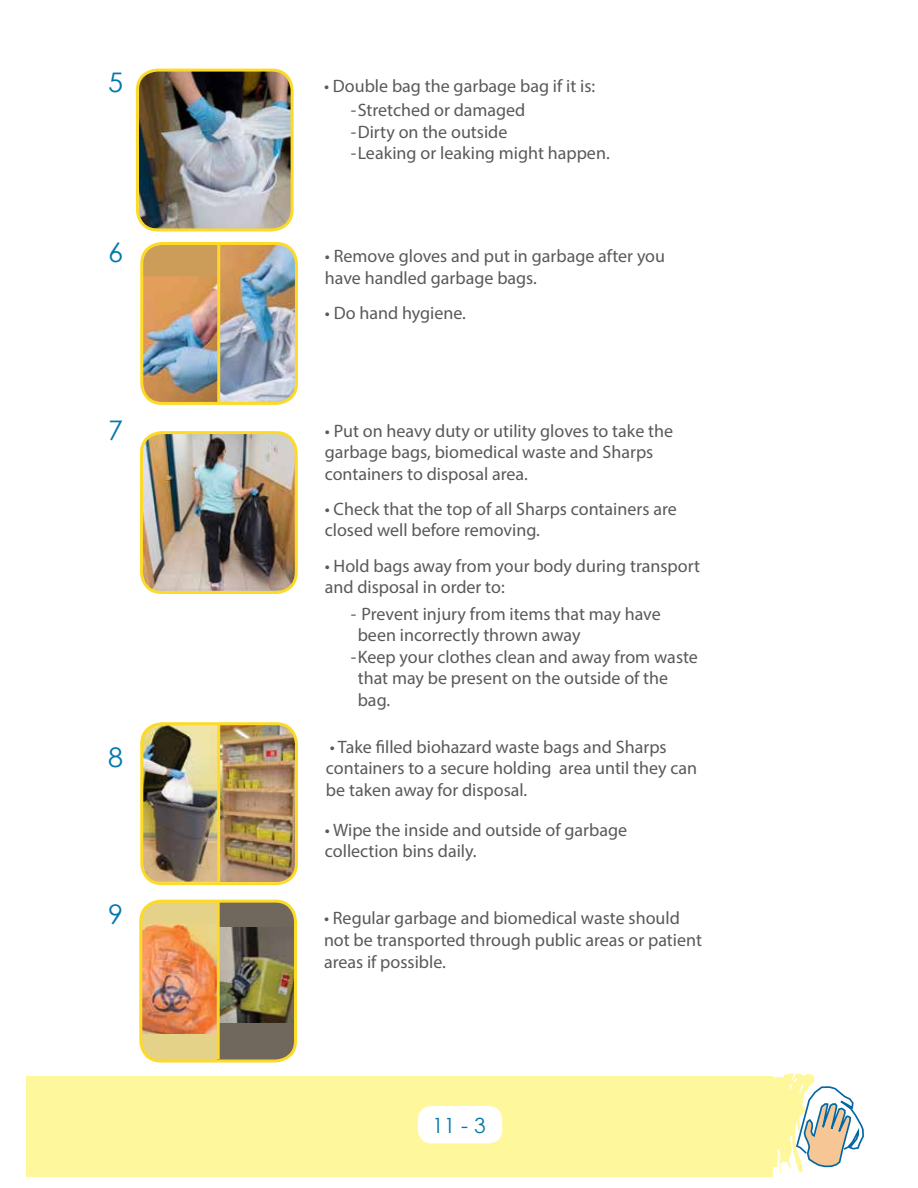
<style>
.page{position:relative;width:918px;height:1188px;background:#fff}
.page>*{position:absolute;margin:0;border:0;box-sizing:border-box;transform-origin:0 0}
.t1{font:27px "Century Gothic";color:#0079aa}
.t2{font:21px "Century Gothic";color:#0079aa}
.t3{font:18px/21.6px "Myriad Pro";color:#58595b}
</style>
<div class="page">
<div style="left:0;top:1076px;width:773px;height:101px;background:#fff79b"></div>
<svg style="left:773px;top:1073px;width:91px;height:100px"></svg>
<div style="left:418px;top:1106px;width:84px;height:37px;background:#fff;border-radius:14px"></div>
<div style="left:0;top:941px;width:25px;height:247px;background:#fff"></div>
<div style="left:142px;top:244px;width:76px;height:159px;background:#cc9c59"></div>
<img style="left:142px;top:276px;width:75px;height:127px">
<img style="left:220px;top:244px;width:76px;height:157px">
<hr style="left:217px;top:244px;width:3px;height:159px;background:#fcda27">
<div style="left:140px;top:242px;width:158px;height:163px;border:3px solid #fcda27;border-radius:20px"></div>
<img style="left:142px;top:726px;width:75px;height:156px">
<img style="left:220px;top:724px;width:75px;height:158px">
<hr style="left:217px;top:724px;width:3px;height:158px;background:#fcda27">
<div style="left:140px;top:722px;width:158px;height:163px;border:3px solid #fcda27;border-radius:20px"></div>
<img style="left:139px;top:70px;width:153px;height:160px">
<div style="left:136px;top:69px;width:158px;height:162px;border:3px solid #fcda27;border-radius:20px"></div>
<div style="left:141px;top:901px;width:77px;height:158px;background:#e4d288"></div>
<img style="left:143px;top:925px;width:74px;height:108px">
<div style="left:218px;top:901px;width:76px;height:158px;background:#70685d"></div>
<img style="left:220px;top:927px;width:73px;height:95px">
<hr style="left:217px;top:901px;width:3px;height:158px;background:#fcda27">
<div style="left:139px;top:900px;width:158px;height:163px;border:3px solid #fcda27;border-radius:20px"></div>
<img style="left:142px;top:433px;width:154px;height:159px">
<div style="left:140px;top:431px;width:158px;height:163px;border:3px solid #fcda27;border-radius:20px"></div>
<h1 class="t1" style="left:108px;top:64px;width:16px">5</h1>
<p class="t3" style="left:324px;top:75px;width:273px">• Double bag the garbage bag if it is:</p>
<p class="t3" style="left:351px;top:99px;width:260px">-Stretched or damaged<br>-Dirty on the outside<br>-Leaking or leaking might happen.</p>
<h1 class="t1" style="left:108px;top:234px;width:16px">6</h1>
<p class="t3" style="left:325px;top:245px;width:342px">• Remove gloves and put in garbage after you have handled garbage bags.</p>
<p class="t3" style="left:325px;top:302px;width:143px">• Do hand hygiene.</p>
<h1 class="t1" style="left:108px;top:411px;width:16px">7</h1>
<p class="t3" style="left:325px;top:419px;width:350px">• Put on heavy duty or utility gloves to take the garbage bags, biomedical waste and Sharps containers to disposal area.</p>
<p class="t3" style="left:325px;top:498px;width:354px">• Check that the top of all Sharps containers are closed well before removing.</p>
<p class="t3" style="left:325px;top:554px;width:377px">• Hold bags away from your body during transport and disposal in order to:</p>
<h1 class="t1" style="left:108px;top:738px;width:16px">8</h1>
<p class="t3" style="left:351px;top:602px;width:311px">- Prevent injury from items that may have</p>
<p class="t3" style="left:358px;top:624px;width:224px">been incorrectly thrown away</p>
<p class="t3" style="left:351px;top:646px;width:348px">-Keep your clothes clean and away from waste</p>
<p class="t3" style="left:358px;top:667px;width:312px">that may be present on the outside of the</p>
<p class="t3" style="left:358px;top:689px;width:34px">bag.</p>
<p class="t3" style="left:326px;top:736px;width:373px">• Take filled biohazard waste bags and Sharps containers to a secure holding area until they can be taken away for disposal.</p>
<p class="t3" style="left:325px;top:819px;width:304px">• Wipe the inside and outside of garbage collection bins daily.</p>
<h1 class="t1" style="left:108px;top:896px;width:16px">9</h1>
<p class="t3" style="left:324px;top:907px;width:379px">• Regular garbage and biomedical waste should not be transported through public areas or patient areas if possible.</p>
<p class="t2" style="left:432px;top:1111px;width:55px">11 - 3</p>
</div>
